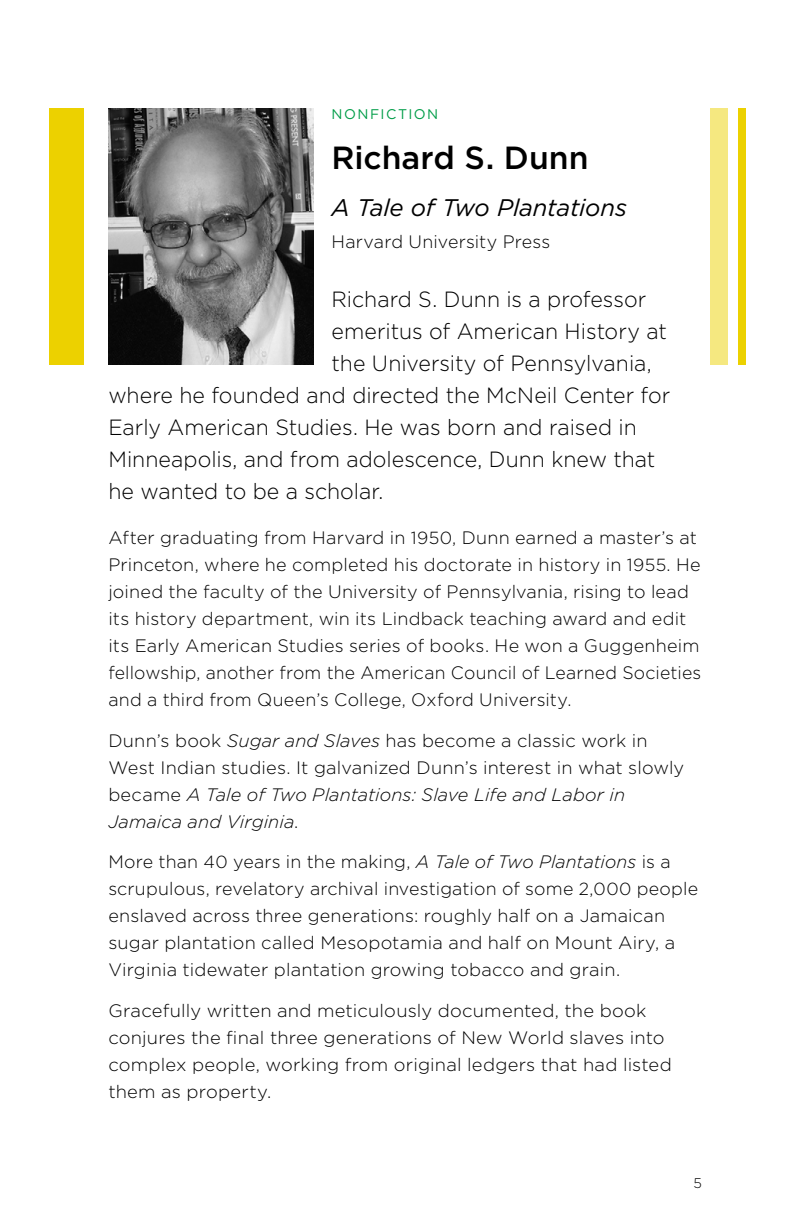
<style>
.page{position:relative;width:792px;height:1224px;background:#fff}
.page>*{position:absolute;margin:0;border:0;box-sizing:border-box;transform-origin:0 0}
.t1{font:500 32px "Gotham";color:#000}
.t2{font:italic 24px "Gotham";letter-spacing:-.015em;color:#000}
.t3{font:300 22px "Gotham";color:#000}
.t4{font:300 18px/27px "Gotham";letter-spacing:.01em;color:#000}
.t5{font:14px "Gotham";letter-spacing:.105em;color:#009d48}
.t6{font:300 14px "Gotham";color:#000}
.s1{font-size:17.6px}
.s2{font-style:italic}
</style>
<div class="page">
<div style="left:49px;top:108px;width:34px;height:257px;background:#ecd100"></div>
<div style="left:738px;top:108px;width:7px;height:257px;background:#ecd100"></div>
<div style="left:711px;top:108px;width:17px;height:257px;background:#f5e880"></div>
<img style="left:108px;top:108px;width:206px;height:256px">
<p class="t5" style="left:332px;top:105px;width:108px">NONFICTION</p>
<h1 class="t1" style="left:332px;top:136px;width:259px">Richard S. Dunn</h1>
<h2 class="t2" style="left:332px;top:192px;width:297px">A Tale of Two Plantations</h2>
<p class="t4" style="left:332px;top:228px;width:220px">Harvard University Press</p>
<p class="t3" style="left:332px;top:286px;width:316px">Richard S. Dunn is a professor</p>
<p class="t3" style="left:332px;top:318px;width:337px">emeritus of American History at</p>
<p class="t3" style="left:332px;top:350px;width:322px">the University of Pennsylvania,</p>
<p class="t3" style="left:108px;top:382px;width:564px">where he founded and directed the McNeil Center for</p>
<p class="t3" style="left:108px;top:414px;width:530px">Early American Studies. He was born and raised in</p>
<p class="t3" style="left:108px;top:446px;width:549px">Minneapolis, and from adolescence, Dunn knew that</p>
<p class="t3" style="left:108px;top:478px;width:277px">he wanted to be a scholar.</p>
<p class="t4" style="left:108px;top:524px;width:594px">After graduating from Harvard in <span class="s1">1950</span>, Dunn earned a master’s at Princeton, where he completed his doctorate in history in <span class="s1">1955</span>. He joined the faculty of the University of Pennsylvania, rising to lead its history department, win its Lindback teaching award and edit its Early American Studies series of books. He won a Guggenheim fellowship, another from the American Council of Learned Societies and a third from Queen’s College, Oxford University.</p>
<p class="t4" style="left:108px;top:727px;width:577px">Dunn’s book <span class="s2">Sugar and Slaves</span> has become a classic work in West Indian studies. It galvanized Dunn’s interest in what slowly became <span class="s2">A Tale of Two Plantations: Slave Life and Labor in Jamaica and Virginia</span>.</p>
<p class="t4" style="left:108px;top:848px;width:591px">More than <span class="s1">40</span> years in the making, <span class="s2">A Tale of Two Plantations</span> is a scrupulous, revelatory archival investigation of some <span class="s1">2,000</span> people enslaved across three generations: roughly half on a Jamaican sugar plantation called Mesopotamia and half on Mount Airy, a Virginia tidewater plantation growing tobacco and grain.</p>
<p class="t4" style="left:108px;top:997px;width:565px">Gracefully written and meticulously documented, the book conjures the final three generations of New World slaves into complex people, working from original ledgers that had listed them as property.</p>
<p class="t6" style="left:694px;top:1174px;width:10px">5</p>
</div>
